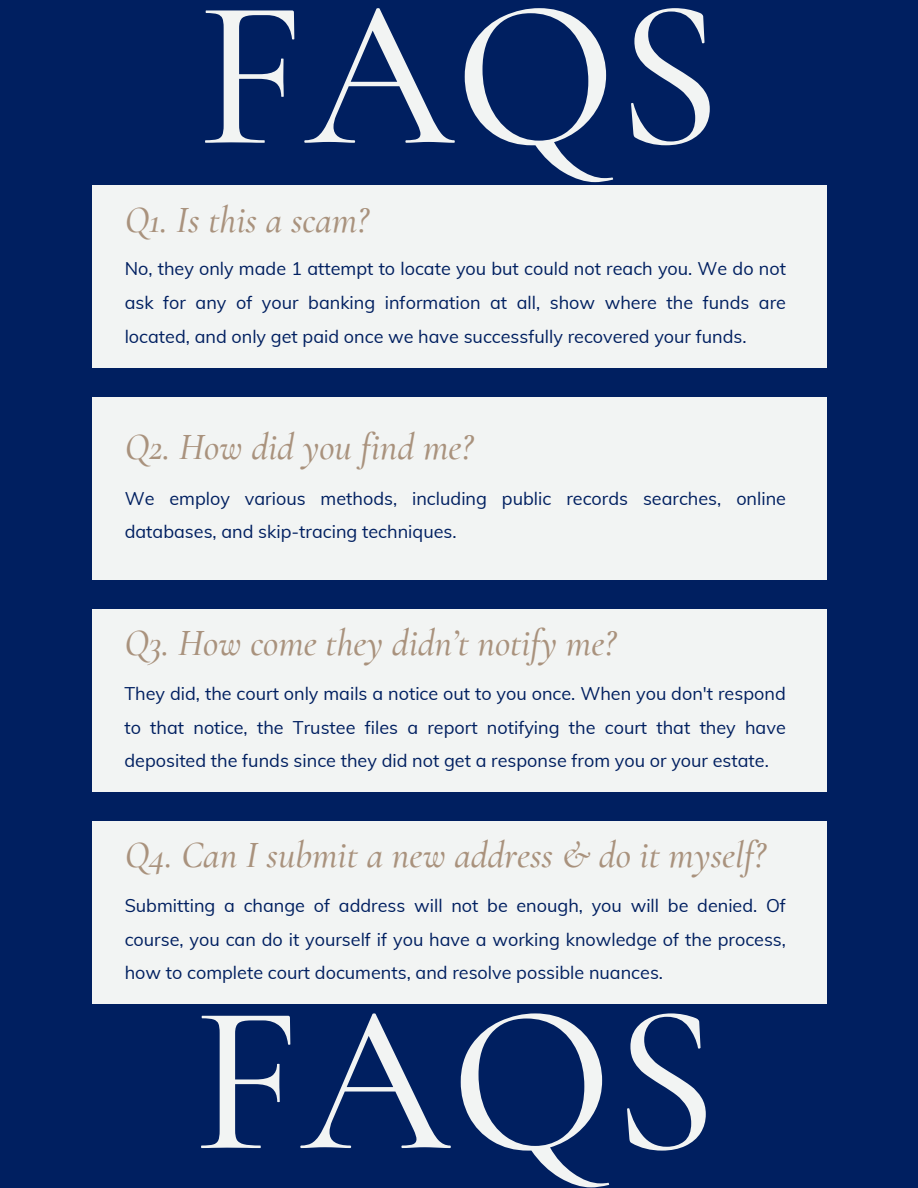
<style>
.page{position:relative;width:918px;height:1188px;background:#001f60}
.page>*{position:absolute;margin:0;border:0;box-sizing:border-box;transform-origin:0 0}
.t1{font:500 211.65px "Cormorant Garamond";color:#f2f4f3}
.t2{font:italic 500 37.5px "Cormorant Garamond";color:#a9927d}
.t3{font:18px/33.8px "Muli";color:#001f60;text-align:justify}
</style>
<div class="page">
<div style="left:92px;top:185px;width:734px;height:182px;background:#f2f4f3"></div>
<div style="left:92px;top:397px;width:735px;height:182px;background:#f2f4f3"></div>
<div style="left:92px;top:609px;width:734px;height:182px;background:#f2f4f3"></div>
<div style="left:92px;top:821px;width:735px;height:182px;background:#f2f4f3"></div>
<h1 class="t1" style="left:197px;top:-53px;width:526px">FAQS</h1>
<h2 class="t2" style="left:125px;top:197px;width:245px">Q1. Is this a scam?</h2>
<p class="t3" style="left:125px;top:252px;width:663px">No, they only made 1 attempt to locate you but could not reach you. We do not ask for any of your banking information at all, show where the funds are located, and only get paid once we have successfully recovered your funds.</p>
<h2 class="t2" style="left:125px;top:425px;width:349px">Q2. How did you find me?</h2>
<p class="t3" style="left:125px;top:481px;width:663px">We employ various methods, including public records searches, online databases, and skip-tracing techniques.</p>
<h2 class="t2" style="left:124px;top:620px;width:492px">Q3. How come they didn’t notify me?</h2>
<p class="t3" style="left:124px;top:676px;width:663px">They did, the court only mails a notice out to you once. When you don't respond to that notice, the Trustee files a report notifying the court that they have deposited the funds since they did not get a response from you or your estate.</p>
<h2 class="t2" style="left:125px;top:832px;width:642px">Q4. Can I submit a new address &amp; do it myself?</h2>
<p class="t3" style="left:125px;top:888px;width:663px">Submitting a change of address will not be enough, you will be denied. Of course, you can do it yourself if you have a working knowledge of the process, how to complete court documents, and resolve possible nuances.</p>
<h1 class="t1" style="left:193px;top:952px;width:526px">FAQS</h1>
</div>
